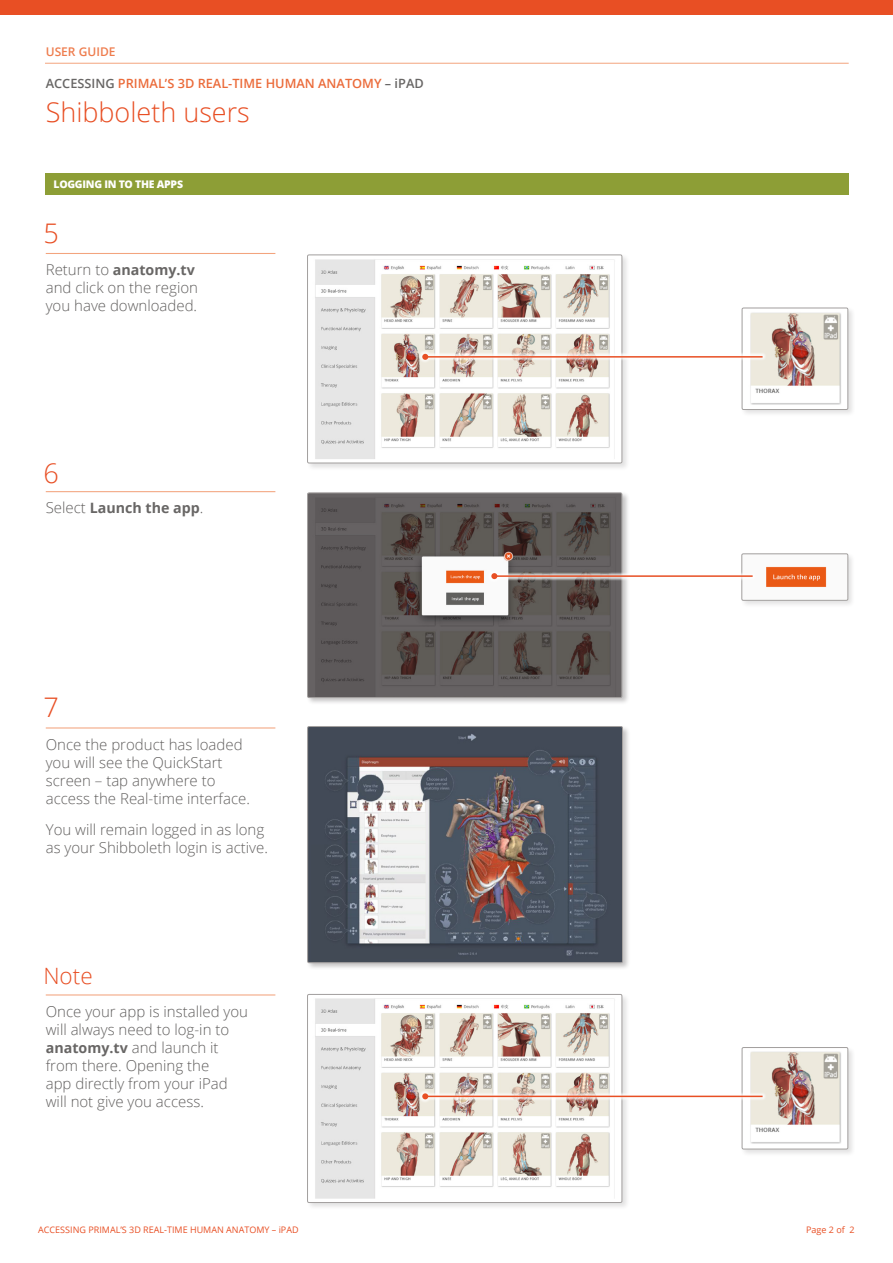
<style>
.page{position:relative;width:893px;height:1263px;background:#fff}
.page>*{position:absolute;margin:0;border:0;box-sizing:border-box;transform-origin:0 0}
.DOCUMENT_TITLE{font:300 27px "Open Sans";color:#e84f24}
.DOCUMENT_TITLE-2{font:300 22.5px "Open Sans";color:#e84f24}
.CALLOUT_LARGE_LEADER{font:300 15px/18px "Open Sans";color:#62605f}
.CALLOUT_LARGE_AFTER{font:300 15px/18px "Open Sans";color:#62605f}
.CALLOUT_LARGE_LEADER-2{font:700 14.25px "Open Sans";color:#686665}
.TO{font:600 12.75px "Open Sans";color:#eb6b3a}
.t1{font:600 12px "Open Sans";color:#ee7c4d}
.t2{font:800 10.5px "Open Sans";letter-spacing:-.025em;color:#fff}
.t3{font:9px "Open Sans";color:#e84f24}
.s1{color:#686665}
.s2{font-weight:300;font-size:15px;color:#62605f}
.s3{font-weight:700;font-size:14.25px;color:#686665}
</style>
<div class="page">
<div style="left:0;top:0;width:893px;height:15px;background:#e84f24"></div>
<div style="left:41px;top:59px;width:812px;height:9px;background:#fff;opacity:.54"></div>
<hr style="left:45px;top:63px;width:804px;height:1px;background:#f3a47e">
<hr style="left:46px;top:253px;width:229px;height:1px;background:#f3a47e">
<hr style="left:46px;top:491px;width:229px;height:1px;background:#f3a47e">
<hr style="left:46px;top:727px;width:229px;height:1px;background:#f3a47e">
<div style="left:45px;top:174px;width:804px;height:21px;background:#8d9e36"></div>
<div style="left:306px;top:725px;width:324px;height:245px;background:#231f20;opacity:.27"></div>
<img style="left:309px;top:728px;width:312px;height:233px">
<div style="left:307px;top:726px;width:316px;height:237px;border:1px solid #a29f9e;border-radius:2px"></div>
<div style="left:306px;top:491px;width:324px;height:215px;background:#231f20;opacity:.27"></div>
<img style="left:309px;top:495px;width:311px;height:201px">
<div style="left:307px;top:493px;width:315px;height:205px;border:1px solid #a29f9e;border-radius:2px"></div>
<div style="left:306px;top:253px;width:324px;height:218px;background:#231f20;opacity:.13"></div>
<img style="left:309px;top:257px;width:311px;height:202px">
<div style="left:307px;top:255px;width:315px;height:208px;border:1px solid #a29f9e;border-radius:2px"></div>
<div style="left:740px;top:552px;width:116px;height:56px;background:#231f20;opacity:.13"></div>
<img style="left:744px;top:556px;width:102px;height:42px">
<div style="left:742px;top:554px;width:106px;height:46px;border:1px solid #a29f9e;border-radius:2px"></div>
<div style="left:740px;top:306px;width:115px;height:112px;background:#231f20;opacity:.13"></div>
<img style="left:744px;top:310px;width:102px;height:98px">
<div style="left:742px;top:308px;width:106px;height:102px;border:1px solid #a29f9e;border-radius:2px"></div>
<div style="left:487px;top:569px;width:270px;height:14px;background:#fff;opacity:.75"></div>
<hr style="left:494px;top:575px;width:259px;height:2px;background:#e84f24">
<svg style="left:491px;top:573px;width:6px;height:6px"></svg>
<div style="left:418px;top:350px;width:348px;height:14px;background:#fff;opacity:.75"></div>
<hr style="left:425px;top:356px;width:338px;height:2px;background:#e84f24">
<svg style="left:422px;top:354px;width:6px;height:6px"></svg>
<hr style="left:46px;top:994px;width:229px;height:1px;background:#f3a47e">
<div style="left:306px;top:993px;width:324px;height:217px;background:#231f20;opacity:.13"></div>
<img style="left:309px;top:996px;width:311px;height:203px">
<div style="left:307px;top:994px;width:315px;height:209px;border:1px solid #a29f9e;border-radius:2px"></div>
<div style="left:740px;top:1046px;width:115px;height:111px;background:#231f20;opacity:.13"></div>
<img style="left:744px;top:1049px;width:102px;height:98px">
<div style="left:742px;top:1047px;width:106px;height:102px;border:1px solid #a29f9e;border-radius:2px"></div>
<div style="left:418px;top:1089px;width:348px;height:14px;background:#fff;opacity:.75"></div>
<hr style="left:425px;top:1095px;width:338px;height:2px;background:#e84f24">
<svg style="left:422px;top:1093px;width:6px;height:6px"></svg>
<p class="t1" style="left:46px;top:43px;width:71px">USER GUIDE</p>
<p class="TO" style="left:46px;top:75px;width:380px"><span class="s1">ACCESSING</span> PRIMAL’S 3D REAL-TIME HUMAN ANATOMY <span class="s1">– iPAD</span></p>
<p class="DOCUMENT_TITLE" style="left:46px;top:94px;width:206px">Shibboleth users</p>
<p class="t2" style="left:54px;top:176px;width:131px">LOGGING IN TO THE APPS</p>
<p class="DOCUMENT_TITLE" style="left:43px;top:214px;width:17px">5</p>
<p class="CALLOUT_LARGE_LEADER-2" style="left:46px;top:260px;width:151px"><span class="s2">Return to</span> anatomy.tv</p>
<p class="CALLOUT_LARGE_LEADER" style="left:46px;top:278px;width:154px">and click on the region you have downloaded.</p>
<p class="DOCUMENT_TITLE" style="left:43px;top:455px;width:17px">6</p>
<p class="CALLOUT_LARGE_LEADER-2" style="left:46px;top:498px;width:159px"><span class="s2">Select</span> Launch the app<span class="s2">.</span></p>
<p class="DOCUMENT_TITLE" style="left:43px;top:688px;width:17px">7</p>
<p class="CALLOUT_LARGE_LEADER" style="left:46px;top:735px;width:206px">Once the product has loaded you will see the QuickStart screen – tap anywhere to access the Real-time interface.</p>
<p class="CALLOUT_LARGE_AFTER" style="left:46px;top:820px;width:224px">You will remain logged in as long as your Shibboleth login is active.</p>
<p class="DOCUMENT_TITLE-2" style="left:43px;top:960px;width:51px">Note</p>
<p class="CALLOUT_LARGE_LEADER" style="left:46px;top:1002px;width:204px">Once your app is installed you will always need to log-in to <span class="s3">anatomy.tv</span> and launch it from there. Opening the<br>app directly from your iPad will not give you access.</p>
<p class="t3" style="left:38px;top:1224px;width:262px">ACCESSING PRIMAL’S 3D REAL-TIME HUMAN ANATOMY – iPAD</p>
<p class="t3" style="left:806px;top:1224px;width:50px">Page 2 of 2</p>
</div>
